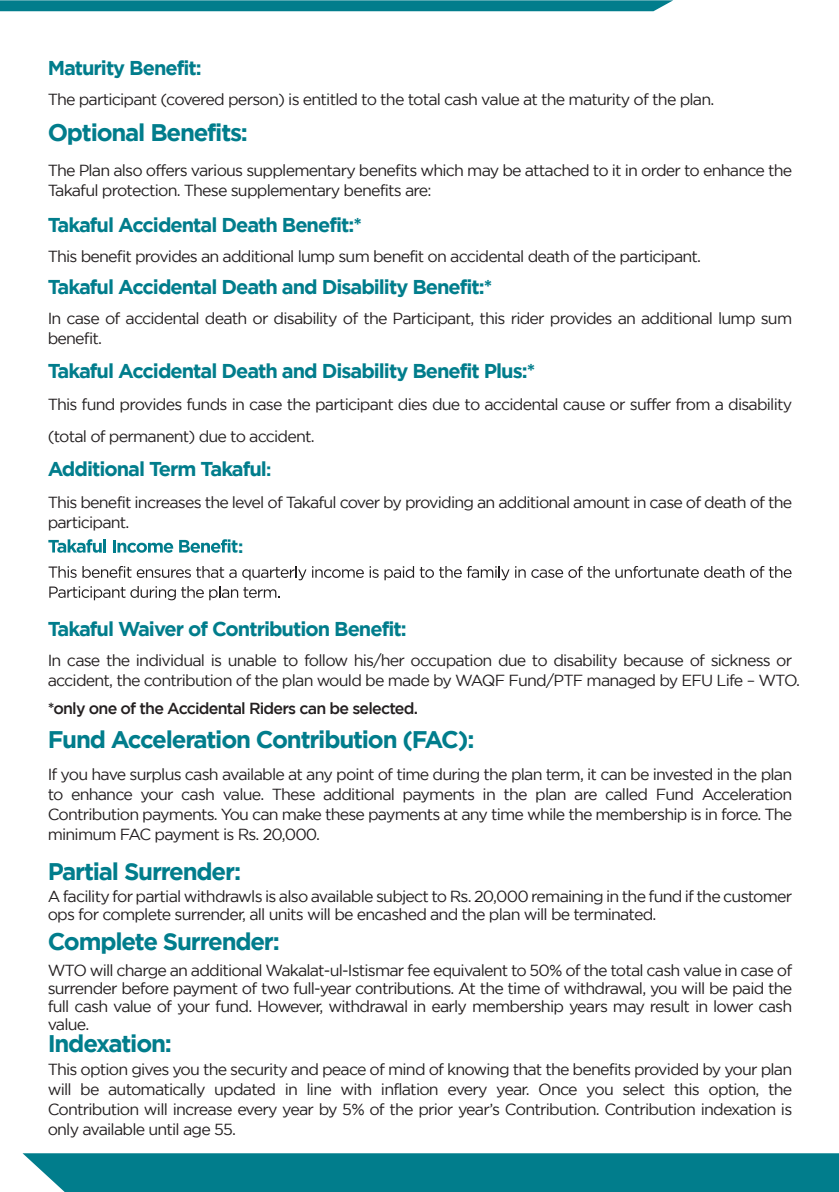
<style>
.page{position:relative;width:839px;height:1192px;background:#fff}
.page>*{position:absolute;margin:0;border:0;box-sizing:border-box;transform-origin:0 0}
.t1{font:700 24px "Gotham";letter-spacing:-.05em;color:#017d8c}
.t2{font:700 20px "Gotham";letter-spacing:-.05em;color:#017d8c}
.t3{font:700 18px "Gotham";color:#017d8c}
.t4{font:16px/20px "Gotham";letter-spacing:-.05em;color:#231f20}
.t5{font:500 16px "Gotham";letter-spacing:-.05em;color:#231f20}
.s1{font-size:18px}
</style>
<div class="page">
<svg style="left:0;top:0;width:673px;height:11px;background:#0b8290"></svg>
<div style="left:23px;top:1153px;width:815px;height:39px;background:#017d8c"></div>
<svg style="left:48px;top:539px;width:58px;height:14px"></svg>
<svg style="left:113px;top:540px;width:60px;height:13px"></svg>
<svg style="left:179px;top:539px;width:58px;height:14px"></svg>
<svg style="left:48px;top:566px;width:83px;height:12px"></svg>
<svg style="left:137px;top:566px;width:99px;height:12px"></svg>
<svg style="left:242px;top:566px;width:64px;height:14px"></svg>
<svg style="left:312px;top:566px;width:51px;height:12px"></svg>
<svg style="left:369px;top:566px;width:9px;height:12px"></svg>
<svg style="left:384px;top:566px;width:49px;height:14px"></svg>
<svg style="left:439px;top:566px;width:70px;height:14px"></svg>
<svg style="left:515px;top:566px;width:10px;height:12px"></svg>
<svg style="left:531px;top:566px;width:78px;height:12px"></svg>
<svg style="left:615px;top:566px;width:176px;height:12px"></svg>
<svg style="left:49px;top:586px;width:230px;height:14px"></svg>
<p class="t2" style="left:48px;top:57px;width:155px">Maturity Benefit:</p>
<p class="t4" style="left:48px;top:90px;width:668px">The participant (covered person) is entitled to the total cash value at the maturity of the plan.</p>
<h1 class="t1" style="left:48px;top:119px;width:202px">Optional Benefits:</h1>
<p class="t4" style="left:48px;top:160px;width:745px">The Plan also offers various supplementary benefits which may be attached to it in order to enhance the<br>Takaful protection. These supplementary benefits are:</p>
<p class="t2" style="left:48px;top:213px;width:315px">Takaful Accidental Death Benefit:*</p>
<p class="t4" style="left:48px;top:246px;width:654px">This benefit provides an additional lump sum benefit on accidental death of the participant.</p>
<p class="t2" style="left:48px;top:275px;width:446px">Takaful Accidental Death and Disability Benefit:*</p>
<p class="t4" style="left:48px;top:308px;width:745px">In case of accidental death or disability of the Participant, this rider provides an additional lump sum benefit.</p>
<p class="t2" style="left:48px;top:359px;width:489px">Takaful Accidental Death and Disability Benefit Plus:*</p>
<p class="t4" style="left:48px;top:388px;width:745px;line-height:32px">This fund provides funds in case the participant dies due to accidental cause or suffer from a disability (total of permanent) due to accident.</p>
<p class="t2" style="left:48px;top:457px;width:225px">Additional Term Takaful<span class="s1">:</span></p>
<p class="t4" style="left:48px;top:492px;width:745px">This benefit increases the level of Takaful cover by providing an additional amount in case of death of the participant.</p>
<p class="t3" style="left:238px;top:536px;width:7px">:</p>
<p class="t2" style="left:48px;top:617px;width:360px">Takaful Waiver of Contribution Benefit:</p>
<p class="t4" style="left:48px;top:650px;width:753px">In case the individual is unable to follow his/her occupation due to disability because of sickness or accident, the contribution of the plan would be made by WAQF Fund/PTF managed by EFU Life – WTO.</p>
<p class="t5" style="left:48px;top:699px;width:371px">*only one of the Accidental Riders can be selected.</p>
<h1 class="t1" style="left:48px;top:725px;width:428px">Fund Acceleration Contribution (FAC):</h1>
<p class="t4" style="left:48px;top:764px;width:745px;text-align:justify">If you have surplus cash available at any point of time during the plan term, it can be invested in the plan to enhance your cash value. These additional payments in the plan are called Fund Acceleration Contribution payments. You can make these payments at any time while the membership is in force. The minimum FAC payment is Rs. 20,000.</p>
<h1 class="t1" style="left:48px;top:857px;width:195px">Partial Surrender:</h1>
<p class="t4" style="left:48px;top:887px;width:745px;line-height:18px">A facility for partial withdrawls is also available subject to Rs. 20,000 remaining in the fund if the customer ops for complete surrender, all units will be encashed and the plan will be terminated.</p>
<h1 class="t1" style="left:48px;top:927px;width:234px">Complete Surrender:</h1>
<p class="t4" style="left:48px;top:961px;width:745px;line-height:18px;text-align:justify">WTO will charge an additional Wakalat-ul-Istismar fee equivalent to 50% of the total cash value in case of surrender before payment of two full-year contributions. At the time of withdrawal, you will be paid the full cash value of your fund. However, withdrawal in early membership years may result in lower cash value.</p>
<h1 class="t1" style="left:48px;top:1029px;width:126px">Indexation:</h1>
<p class="t4" style="left:48px;top:1059px;width:745px;text-align:justify">This option gives you the security and peace of mind of knowing that the benefits provided by your plan will be automatically updated in line with inflation every year. Once you select this option, the Contribution will increase every year by 5% of the prior year’s Contribution. Contribution indexation is only available until age 55.</p>
</div>
